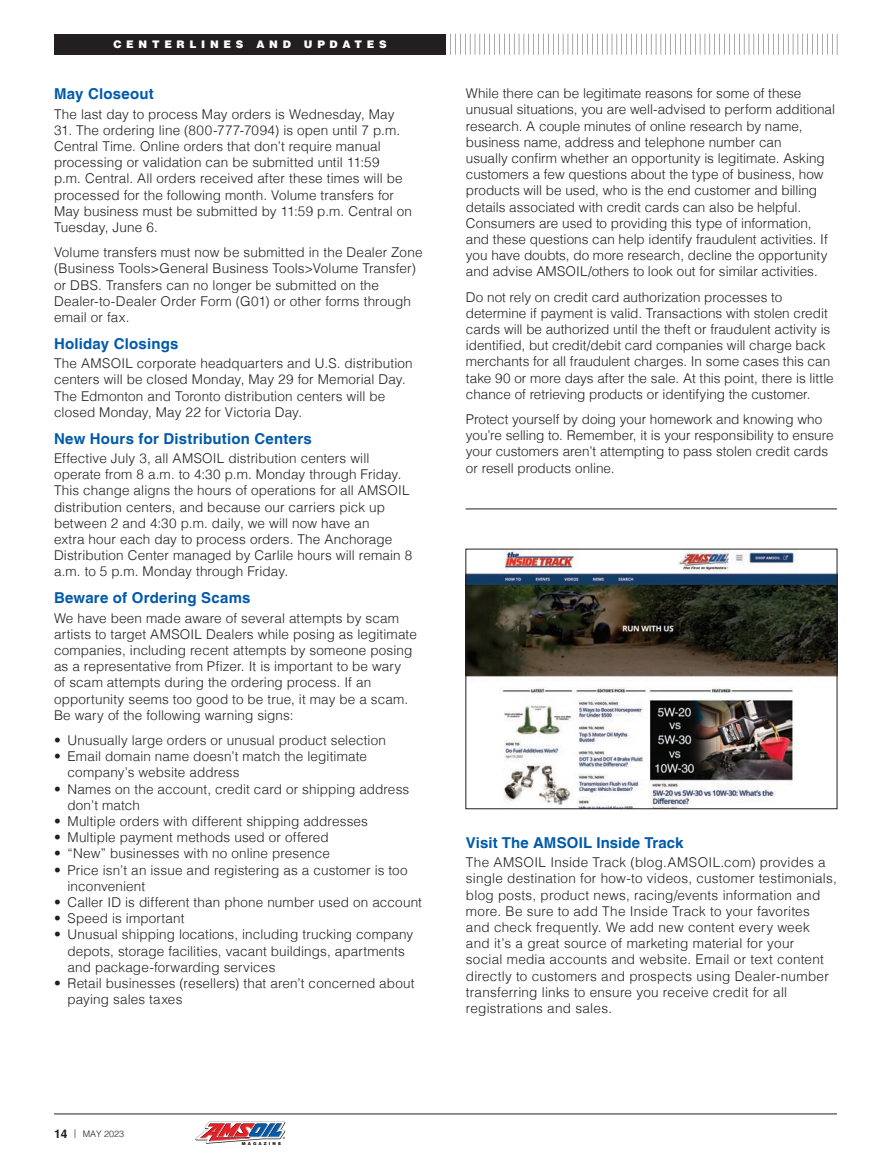
<style>
.page{position:relative;width:891px;height:1161px;background:#fff}
.page>*{position:absolute;margin:0;border:0;box-sizing:border-box;transform-origin:0 0}
.BlueSubhead{font:700 15px "Helvetica LT";letter-spacing:.015em;color:#015aaa}
.t1{font:300 13.5px/16.2px "Helvetica LT";letter-spacing:.005em;color:#231f20}
.t2{font:900 10.5px "Helvetica LT";letter-spacing:.45em;color:#fff}
.t3{font:300 9px "Helvetica LT";color:#231f20}
.t4{font:900 4.2px "Helvetica LT";letter-spacing:.5em;color:#231f20}
.s1{font-weight:700;font-size:12px}
</style>
<div class="page">
<hr style="left:54px;top:1114px;width:783px;height:1px;background:#231f20">
<svg style="left:195px;top:1121px;width:90px;height:23px"></svg>
<div style="left:54px;top:34px;width:392px;height:21px;background:#231f20"></div>
<svg style="left:450px;top:34px;width:387px;height:21px"></svg>
<img style="left:468px;top:551px;width:367px;height:256px">
<div style="left:466px;top:549px;width:371px;height:260px;border:1px solid #231f20"></div>
<hr style="left:466px;top:509px;width:371px;height:1px;background:#231f20">
<p class="t2" style="left:113px;top:37px;width:275px">CENTERLINES AND UPDATES</p>
<p class="BlueSubhead" style="left:54px;top:85px;width:101px">May Closeout</p>
<p class="t1" style="left:54px;top:106px;width:342px">The last day to process May orders is Wednesday, May</p>
<p class="t1" style="left:54px;top:122px;width:359px">31. The ordering line (800-777-7094) is open until 7 p.m.<br>Central Time. Online orders that don’t require manual processing or validation can be submitted until 11:59<br>p.m. Central. All orders received after these times will be processed for the following month. Volume transfers for May business must be submitted by 11:59 p.m. Central on Tuesday, June 6.</p>
<p class="t1" style="left:54px;top:244px;width:370px">Volume transfers must now be submitted in the Dealer Zone (Business Tools&gt;General Business Tools&gt;Volume Transfer) or DBS. Transfers can no longer be submitted on the Dealer-to-Dealer Order Form (G01) or other forms through email or fax.</p>
<p class="BlueSubhead" style="left:54px;top:334px;width:126px">Holiday Closings</p>
<p class="t1" style="left:54px;top:355px;width:360px">The AMSOIL corporate headquarters and U.S. distribution centers will be closed Monday, May 29 for Memorial Day.<br>The Edmonton and Toronto distribution centers will be closed Monday, May 22 for Victoria Day.</p>
<p class="BlueSubhead" style="left:54px;top:429px;width:259px">New Hours for Distribution Centers</p>
<p class="t1" style="left:54px;top:450px;width:360px">Effective July 3, all AMSOIL distribution centers will operate from 8 a.m. to 4:30 p.m. Monday through Friday.<br>This change aligns the hours of operations for all AMSOIL distribution centers, and because our carriers pick up between 2 and 4:30 p.m. daily, we will now have an<br>extra hour each day to process orders. The Anchorage Distribution Center managed by Carlile hours will remain 8 a.m. to 5 p.m. Monday through Friday.</p>
<p class="BlueSubhead" style="left:54px;top:589px;width:198px">Beware of Ordering Scams</p>
<p class="t1" style="left:54px;top:609px;width:364px">We have been made aware of several attempts by scam artists to target AMSOIL Dealers while posing as legitimate companies, including recent attempts by someone posing as a representative from Pfizer. It is important to be wary<br>of scam attempts during the ordering process. If an opportunity seems too good to be true, it may be a scam.<br>Be wary of the following warning signs:</p>
<p class="t1" style="left:54px;top:732px;width:334px">• Unusually large orders or unusual product selection</p>
<p class="t1" style="left:68px;top:748px;width:301px;text-indent:-14px">• Email domain name doesn’t match the legitimate company’s website address</p>
<p class="t1" style="left:68px;top:780px;width:343px;text-indent:-14px">• Names on the account, credit card or shipping address don’t match</p>
<p class="t1" style="left:54px;top:813px;width:316px">• Multiple orders with different shipping addresses</p>
<p class="t1" style="left:54px;top:829px;width:276px">• Multiple payment methods used or offered</p>
<p class="t1" style="left:54px;top:845px;width:278px">• “New” businesses with no online presence</p>
<p class="t1" style="left:68px;top:861px;width:342px;text-indent:-14px">• Price isn’t an issue and registering as a customer is too inconvenient</p>
<p class="t1" style="left:54px;top:894px;width:370px">• Caller ID is different than phone number used on account</p>
<p class="t1" style="left:54px;top:910px;width:132px">• Speed is important</p>
<p class="t1" style="left:68px;top:926px;width:347px;text-indent:-14px">• Unusual shipping locations, including trucking company depots, storage facilities, vacant buildings, apartments and package-forwarding services</p>
<p class="t1" style="left:68px;top:975px;width:349px;text-indent:-14px">• Retail businesses (resellers) that aren’t concerned about paying sales taxes</p>
<p class="t1" style="left:466px;top:85px;width:371px">While there can be legitimate reasons for some of these unusual situations, you are well-advised to perform additional research. A couple minutes of online research by name, business name, address and telephone number can<br>usually confirm whether an opportunity is legitimate. Asking customers a few questions about the type of business, how products will be used, who is the end customer and billing details associated with credit cards can also be helpful.<br>Consumers are used to providing this type of information, and these questions can help identify fraudulent activities. If you have doubts, do more research, decline the opportunity and advise AMSOIL/others to look out for similar activities.</p>
<p class="t1" style="left:466px;top:289px;width:369px">Do not rely on credit card authorization processes to determine if payment is valid. Transactions with stolen credit cards will be authorized until the theft or fraudulent activity is identified, but credit/debit card companies will charge back merchants for all fraudulent charges. In some cases this can take 90 or more days after the sale. At this point, there is little chance of retrieving products or identifying the customer.</p>
<p class="t1" style="left:466px;top:411px;width:369px">Protect yourself by doing your homework and knowing who you’re selling to. Remember, it is your responsibility to ensure your customers aren’t attempting to pass stolen credit cards or resell products online.</p>
<p class="BlueSubhead" style="left:466px;top:834px;width:219px">Visit The AMSOIL Inside Track</p>
<p class="t1" style="left:466px;top:854px;width:373px">The AMSOIL Inside Track (blog.AMSOIL.com) provides a single destination for how-to videos, customer testimonials, blog posts, product news, racing/events information and more. Be sure to add The Inside Track to your favorites and check frequently. We add new content every week<br>and it’s a great source of marketing material for your<br>social media accounts and website. Email or text content directly to customers and prospects using Dealer-number transferring links to ensure you receive credit for all registrations and sales.</p>
<p class="t3" style="left:54px;top:1128px;width:72px"><span class="s1">14</span> | MAY 2023</p>
<p class="t4" style="left:242px;top:1141px;width:41px">MAGAZINE</p>
</div>
